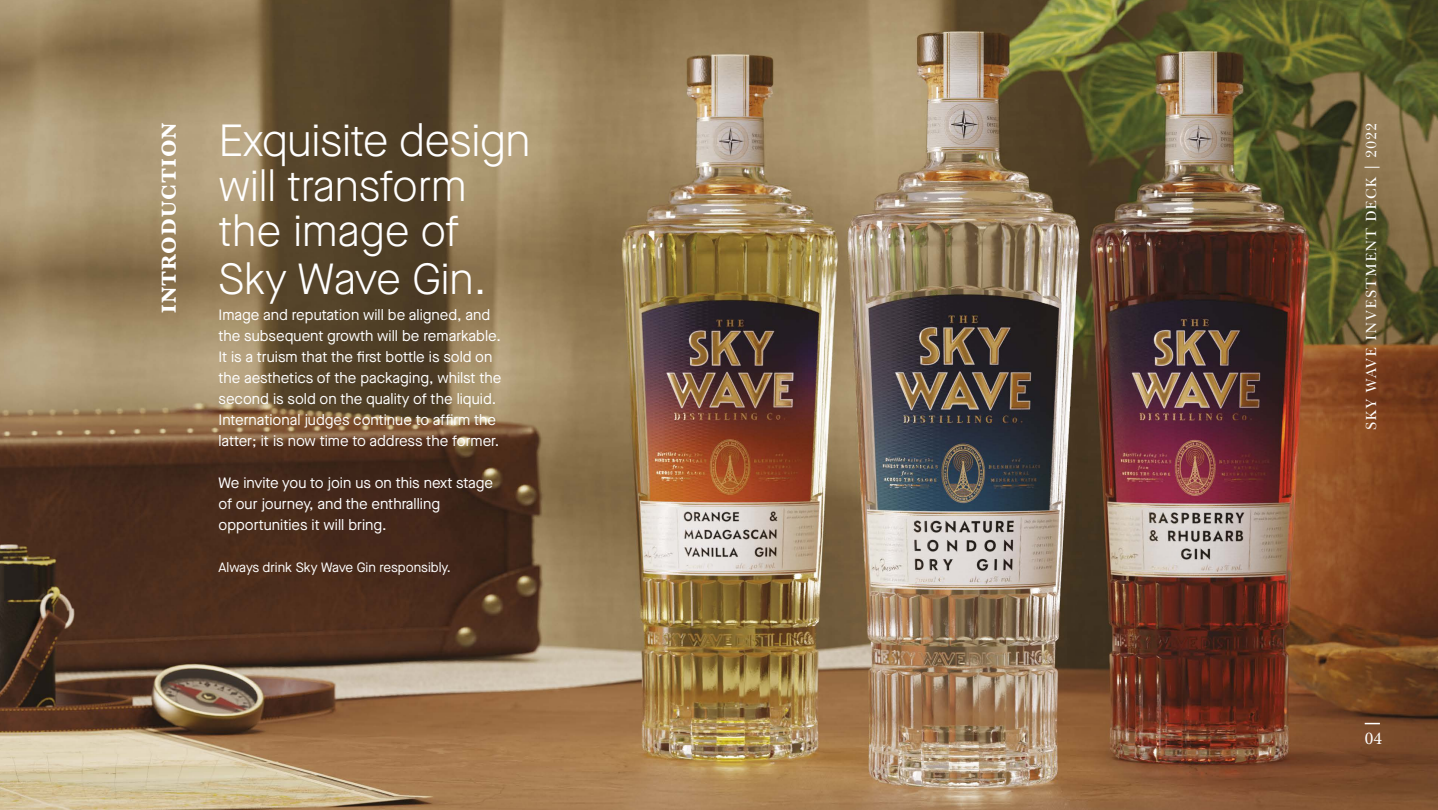
<style>
.page{position:relative;width:1438px;height:810px;background:#fff}
.page>*{position:absolute;margin:0;border:0;box-sizing:border-box;transform-origin:0 0}
.t1{font:300 45px "Maison Neue";letter-spacing:-.01em;color:#fff}
.t2{font:300 43.5px/46.5px "Maison Neue";color:#fff}
.t3{font:700 21px "Baskerville";letter-spacing:.05em;color:#fff}
.t4{font:18px "Minion Pro";color:#fff}
.t5{font:15px/21px "Maison Neue";color:#fff}
.t6{font:15px "Baskerville BT";letter-spacing:.05em;color:#fff}
.t7{font:13.5px "Maison Neue";color:#fff}
</style>
<div class="page">
<img style="left:0;top:0;width:1437px;height:810px">
<svg style="left:1364px;top:723px;width:15px;height:1px"></svg>
<h3 class="t3" style="left:154px;top:313px;width:192px;rotate:-90deg">INTRODUCTION</h3>
<h1 class="t1" style="left:218px;top:111px;width:313px">Exquisite design</h1>
<h2 class="t2" style="left:218px;top:163px;width:269px">will transform the image of<br>Sky Wave Gin.</h2>
<p class="t5" style="left:218px;top:304px;width:284px">Image and reputation will be aligned, and the subsequent growth will be remarkable.<br>It is a truism that the first bottle is sold on the aesthetics of the packaging, whilst the second is sold on the quality of the liquid.<br>International judges continue to affirm the latter; it is now time to address the former.</p>
<p class="t5" style="left:218px;top:472px;width:276px">We invite you to join us on this next stage of our journey, and the enthralling opportunities it will bring.</p>
<p class="t7" style="left:218px;top:558px;width:234px">Always drink Sky Wave Gin responsibly.</p>
<p class="t6" style="left:1361px;top:430px;width:309px;rotate:-90deg">SKY WAVE INVESTMENT DECK | 2022</p>
<p class="t4" style="left:1364px;top:727px;width:19px">04</p>
</div>
